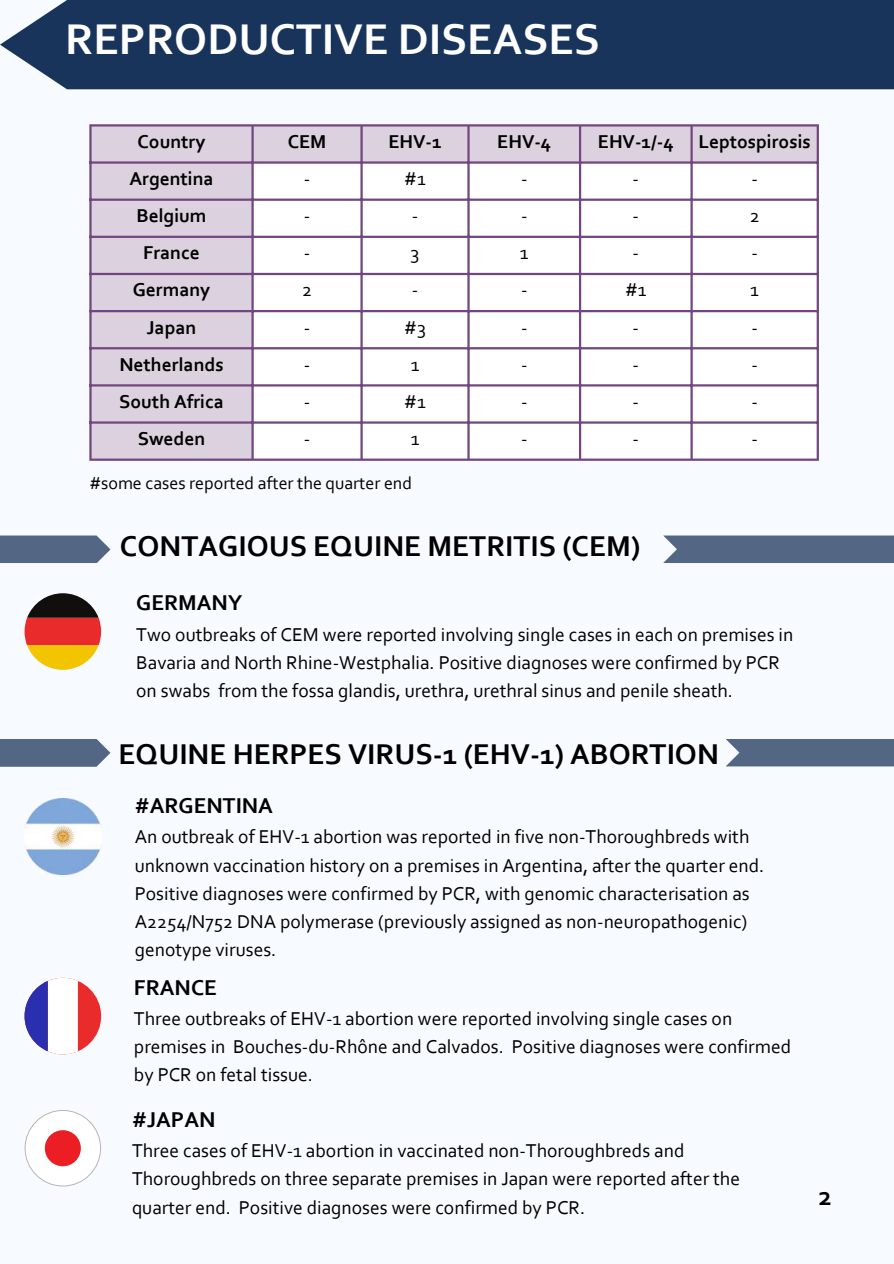
<style>
.page{position:relative;width:894px;height:1264px;background:#fff}
.page>*{position:absolute;margin:0;border:0;box-sizing:border-box;transform-origin:0 0}
.t1{font:700 45px "Corbel";color:#fff}
.t2{font:700 30px "Corbel";color:#000}
.t3{font:700 27px "Corbel";color:#000}
.t4{font:700 22.5px "Corbel";color:#000}
.t5{font:19.5px/28.2px "Corbel";color:#000}
.t6{font:700 19.5px "Corbel";color:#000}
.t7{font:18px "Corbel";color:#000}
</style>
<div class="page">
<div style="left:0;top:0;width:893px;height:1263px;background:#f7fbff"></div>
<div style="left:92px;top:126px;width:724px;height:332px;background:#dcd1df"></div>
<svg style="left:254px;top:164px;width:562px;height:294px"></svg>
<hr style="left:89px;top:126px;width:3px;height:332px;background:#72467e">
<hr style="left:251px;top:126px;width:3px;height:332px;background:#72467e">
<hr style="left:360px;top:126px;width:2px;height:332px;background:#72467e">
<hr style="left:467px;top:126px;width:2px;height:332px;background:#72467e">
<hr style="left:578px;top:126px;width:3px;height:332px;background:#72467e">
<hr style="left:690px;top:126px;width:2px;height:332px;background:#72467e">
<hr style="left:816px;top:126px;width:2px;height:332px;background:#72467e">
<hr style="left:89px;top:124px;width:729px;height:2px;background:#72467e">
<hr style="left:89px;top:161px;width:729px;height:3px;background:#72467e">
<hr style="left:89px;top:198px;width:729px;height:3px;background:#72467e">
<hr style="left:89px;top:236px;width:729px;height:2px;background:#72467e">
<hr style="left:89px;top:273px;width:729px;height:2px;background:#72467e">
<hr style="left:89px;top:310px;width:729px;height:2px;background:#72467e">
<hr style="left:89px;top:347px;width:729px;height:2px;background:#72467e">
<hr style="left:89px;top:384px;width:729px;height:2px;background:#72467e">
<hr style="left:89px;top:421px;width:729px;height:2px;background:#72467e">
<hr style="left:89px;top:458px;width:729px;height:3px;background:#72467e">
<div style="left:0;top:0;width:893px;height:89px;background:#19345b"></div>
<div style="left:663px;top:535px;width:230px;height:28px;background:#536784"></div>
<svg style="left:0;top:535px;width:110px;height:28px;background:#5f728d"></svg>
<svg style="left:25px;top:593px;width:76px;height:76px"></svg>
<div style="left:726px;top:739px;width:167px;height:27px;background:#536784"></div>
<div style="left:0;top:739px;width:110px;height:27px;background:#536784"></div>
<div style="left:25px;top:977px;width:76px;height:77px;background:#e92b2b;border-radius:50%"></div>
<svg style="left:25px;top:977px;width:53px;height:77px;background:#c0c0e5"></svg>
<img style="left:25px;top:798px;width:76px;height:76px">
<svg style="left:26px;top:1110px;width:74px;height:75px"></svg>
<div style="left:45px;top:1130px;width:36px;height:36px;background:#ed1d24;border-radius:50%"></div>
<div style="left:68px;top:0;width:825px;height:18px;background:#19345b"></div>
<h1 class="t1" style="left:65px;top:21px;width:536px">REPRODUCTIVE DISEASES</h1>
<p class="t6" style="left:137px;top:133px;width:69px">Country</p>
<p class="t6" style="left:288px;top:133px;width:40px">CEM</p>
<p class="t6" style="left:388px;top:133px;width:55px">EHV-1</p>
<p class="t6" style="left:497px;top:133px;width:55px">EHV-4</p>
<p class="t6" style="left:597px;top:133px;width:77px">EHV-1/-4</p>
<p class="t6" style="left:698px;top:133px;width:114px">Leptospirosis</p>
<p class="t6" style="left:129px;top:170px;width:86px">Argentina</p>
<p class="t5" style="left:304px;top:166px;width:8px">-</p>
<p class="t5" style="left:404px;top:166px;width:23px">#1</p>
<p class="t5" style="left:521px;top:166px;width:8px">-</p>
<p class="t5" style="left:632px;top:166px;width:8px">-</p>
<p class="t5" style="left:751px;top:166px;width:8px">-</p>
<p class="t6" style="left:136px;top:208px;width:71px">Belgium</p>
<p class="t5" style="left:304px;top:203px;width:8px">-</p>
<p class="t5" style="left:411px;top:203px;width:8px">-</p>
<p class="t5" style="left:521px;top:203px;width:8px">-</p>
<p class="t5" style="left:632px;top:203px;width:8px">-</p>
<p class="t5" style="left:749px;top:203px;width:11px">2</p>
<p class="t6" style="left:143px;top:245px;width:58px">France</p>
<p class="t5" style="left:304px;top:240px;width:8px">-</p>
<p class="t5" style="left:410px;top:240px;width:10px">3</p>
<p class="t5" style="left:519px;top:240px;width:10px">1</p>
<p class="t5" style="left:632px;top:240px;width:8px">-</p>
<p class="t5" style="left:751px;top:240px;width:8px">-</p>
<p class="t6" style="left:133px;top:282px;width:79px">Germany</p>
<p class="t5" style="left:302px;top:277px;width:11px">2</p>
<p class="t5" style="left:411px;top:277px;width:8px">-</p>
<p class="t5" style="left:521px;top:277px;width:8px">-</p>
<p class="t5" style="left:625px;top:277px;width:23px">#1</p>
<p class="t5" style="left:750px;top:277px;width:10px">1</p>
<p class="t6" style="left:147px;top:319px;width:51px">Japan</p>
<p class="t5" style="left:304px;top:315px;width:8px">-</p>
<p class="t5" style="left:404px;top:315px;width:23px">#3</p>
<p class="t5" style="left:521px;top:315px;width:8px">-</p>
<p class="t5" style="left:632px;top:315px;width:8px">-</p>
<p class="t5" style="left:751px;top:315px;width:8px">-</p>
<p class="t6" style="left:119px;top:356px;width:106px">Netherlands</p>
<p class="t5" style="left:304px;top:352px;width:8px">-</p>
<p class="t5" style="left:410px;top:352px;width:10px">1</p>
<p class="t5" style="left:521px;top:352px;width:8px">-</p>
<p class="t5" style="left:632px;top:352px;width:8px">-</p>
<p class="t5" style="left:751px;top:352px;width:8px">-</p>
<p class="t6" style="left:119px;top:393px;width:106px">South Africa</p>
<p class="t5" style="left:304px;top:389px;width:8px">-</p>
<p class="t5" style="left:404px;top:389px;width:23px">#1</p>
<p class="t5" style="left:521px;top:389px;width:8px">-</p>
<p class="t5" style="left:632px;top:389px;width:8px">-</p>
<p class="t5" style="left:751px;top:389px;width:8px">-</p>
<p class="t6" style="left:138px;top:430px;width:69px">Sweden</p>
<p class="t5" style="left:304px;top:426px;width:8px">-</p>
<p class="t5" style="left:410px;top:426px;width:10px">1</p>
<p class="t5" style="left:521px;top:426px;width:8px">-</p>
<p class="t5" style="left:632px;top:426px;width:8px">-</p>
<p class="t5" style="left:751px;top:426px;width:8px">-</p>
<p class="t7" style="left:89px;top:476px;width:324px">#some cases reported after the quarter end</p>
<h2 class="t2" style="left:120px;top:534px;width:521px">CONTAGIOUS EQUINE METRITIS (CEM)</h2>
<p class="t4" style="left:136px;top:593px;width:107px">GERMANY</p>
<p class="t5" style="left:136px;top:621px;width:658px">Two outbreaks of CEM were reported involving single cases in each on premises in<br>Bavaria and North Rhine-Westphalia. Positive diagnoses were confirmed by PCR on swabs from the fossa glandis, urethra, urethral sinus and penile sheath.</p>
<h2 class="t2" style="left:118px;top:741px;width:601px">EQUINE HERPES VIRUS-1 (EHV-1) ABORTION</h2>
<p class="t4" style="left:135px;top:796px;width:140px">#ARGENTINA</p>
<p class="t5" style="left:135px;top:824px;width:631px">An outbreak of EHV-1 abortion was reported in five non-Thoroughbreds with unknown vaccination history on a premises in Argentina, after the quarter end.<br>Positive diagnoses were confirmed by PCR, with genomic characterisation as A2254/N752 DNA polymerase (previously assigned as non-neuropathogenic) genotype viruses.</p>
<p class="t4" style="left:134px;top:978px;width:84px">FRANCE</p>
<p class="t5" style="left:134px;top:1006px;width:658px">Three outbreaks of EHV-1 abortion were reported involving single cases on premises in Bouches-du-Rhône and Calvados. Positive diagnoses were confirmed by PCR on fetal tissue.</p>
<p class="t4" style="left:132px;top:1110px;width:85px">#JAPAN</p>
<p class="t5" style="left:132px;top:1138px;width:609px">Three cases of EHV-1 abortion in vaccinated non-Thoroughbreds and<br>Thoroughbreds on three separate premises in Japan were reported after the quarter end. Positive diagnoses were confirmed by PCR.</p>
<h3 class="t3" style="left:818px;top:1184px;width:15px">2</h3>
</div>
